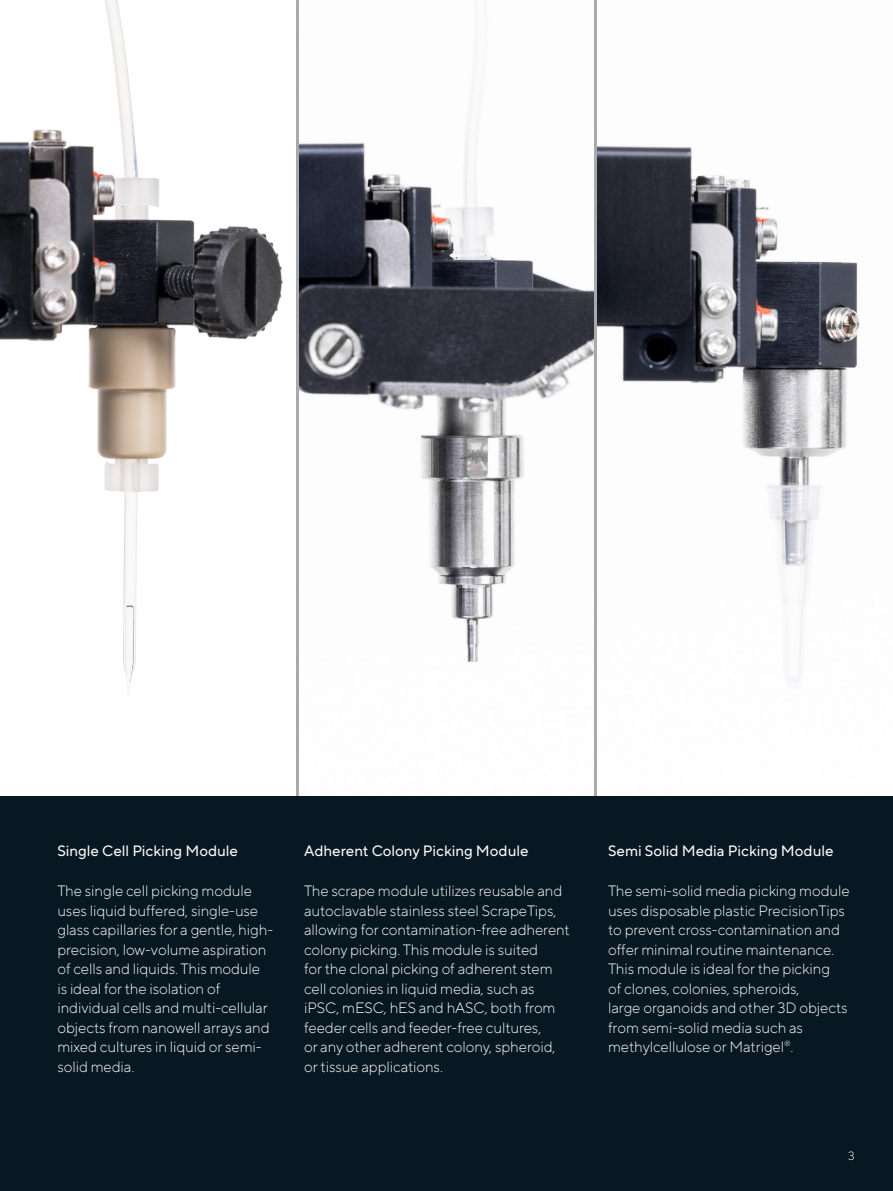
<style>
.page{position:relative;width:893px;height:1191px;background:#fff}
.page>*{position:absolute;margin:0;border:0;box-sizing:border-box;transform-origin:0 0}
.t1{font:300 15px/19.5px "TT Norms Pro";letter-spacing:-.005em;color:#fff}
.t2{font:15px "TT Norms Pro";color:#fff}
.t3{font:300 12px "TT Norms Pro";color:#fff}
</style>
<div class="page">
<div style="left:0;top:795px;width:893px;height:396px;background:#071822"></div>
<img style="left:0;top:0;width:283px;height:689px">
<img style="left:300px;top:87px;width:293px;height:575px">
<img style="left:597px;top:145px;width:263px;height:536px">
<p class="t2" style="left:57px;top:839px;width:182px">Single Cell Picking Module</p>
<p class="t1" style="left:57px;top:880px;width:217px">The single cell picking module uses liquid buffered, single-use glass capillaries for a gentle, high&shy;precision, low-volume aspiration of cells and liquids. This module is ideal for the isolation of individual cells and multi-cellular objects from nanowell arrays and mixed cultures in liquid or semi&shy;solid media.</p>
<p class="t2" style="left:304px;top:839px;width:226px">Adherent Colony Picking Module</p>
<p class="t1" style="left:304px;top:880px;width:267px">The scrape module utilizes reusable and autoclavable stainless steel ScrapeTips, allowing for contamination-free adherent colony picking. This module is suited<br>for the clonal picking of adherent stem cell colonies in liquid media, such as iPSC, mESC, hES and hASC, both from feeder cells and feeder-free cultures,<br>or any other adherent colony, spheroid, or tissue applications.</p>
<p class="t2" style="left:608px;top:839px;width:227px">Semi Solid Media Picking Module</p>
<p class="t1" style="left:608px;top:880px;width:243px">The semi-solid media picking module uses disposable plastic PrecisionTips to prevent cross-contamination and offer minimal routine maintenance.<br>This module is ideal for the picking<br>of clones, colonies, spheroids,<br>large organoids and other 3D objects from semi-solid media such as methylcellulose or Matrigel<sup>®</sup>.</p>
<p class="t3" style="left:848px;top:1147px;width:8px">3</p>
</div>
